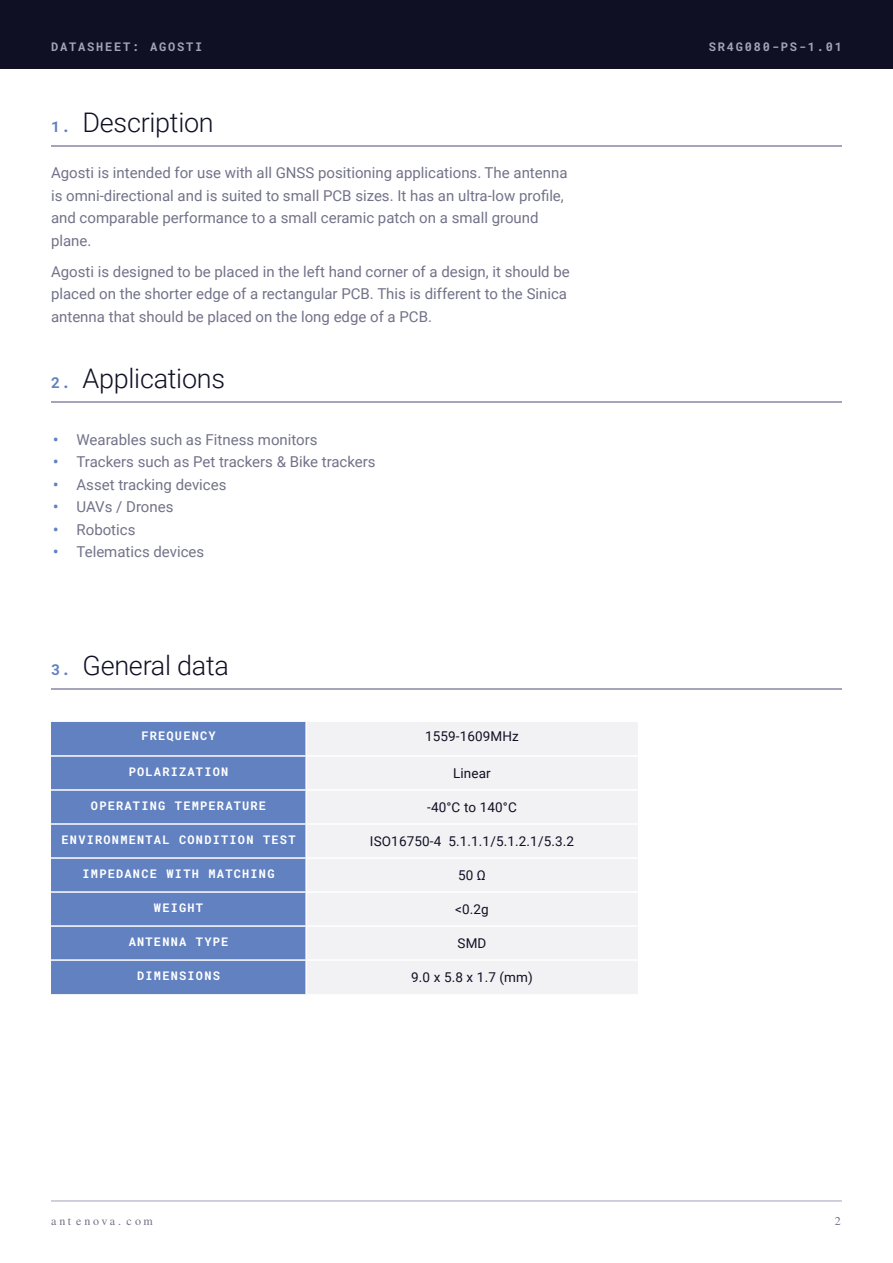
<style>
.page{position:relative;width:893px;height:1263px;background:#fff}
.page>*{position:absolute;margin:0;border:0;box-sizing:border-box;transform-origin:0 0}
.t1{font:300 27px "Roboto";letter-spacing:-.01em;color:#101025}
.t2{font:15px/22.5px "Roboto";color:#727289}
.t3{font:13.5px "Roboto";letter-spacing:.01em;color:#101025}
.t4{font:700 12px "Roboto Mono";letter-spacing:.1em;color:#fff}
.t5{font:700 12px "Roboto Mono";letter-spacing:.15em;color:#a4a4bb}
.t6{font:12px "Roboto Mono";letter-spacing:.2em;color:#747288}
.s1{font-family:"Roboto Mono";font-weight:700;font-size:15px;color:#6281c0}
.s2{font-family:"Roboto Mono";font-weight:700;color:#6281c0}
</style>
<div class="page">
<div style="left:0;top:0;width:893px;height:68px;background:#101025"></div>
<hr style="left:51px;top:1201px;width:791px;height:1px;background:#a4a4bb">
<div style="left:51px;top:722px;width:254px;height:272px;background:#6281c0"></div>
<div style="left:307px;top:722px;width:331px;height:272px;background:#f2f2f4"></div>
<hr style="left:51px;top:755px;width:255px;height:2px;background:#fff">
<hr style="left:51px;top:789px;width:255px;height:2px;background:#fff">
<hr style="left:51px;top:823px;width:255px;height:2px;background:#fff">
<hr style="left:51px;top:857px;width:255px;height:2px;background:#fff">
<hr style="left:51px;top:891px;width:255px;height:2px;background:#fff">
<hr style="left:51px;top:925px;width:255px;height:2px;background:#fff">
<hr style="left:51px;top:959px;width:255px;height:2px;background:#fff">
<hr style="left:306px;top:755px;width:332px;height:2px;background:#fff">
<hr style="left:306px;top:789px;width:332px;height:2px;background:#fff">
<hr style="left:306px;top:823px;width:332px;height:2px;background:#fff">
<hr style="left:306px;top:857px;width:332px;height:2px;background:#fff">
<hr style="left:306px;top:891px;width:332px;height:2px;background:#fff">
<hr style="left:306px;top:925px;width:332px;height:2px;background:#fff">
<hr style="left:306px;top:959px;width:332px;height:2px;background:#fff">
<hr style="left:51px;top:688px;width:791px;height:1px;background:#a4a4bb">
<hr style="left:51px;top:401px;width:791px;height:1px;background:#a4a4bb">
<hr style="left:51px;top:145px;width:791px;height:2px;background:#a4a4bb">
<p class="t5" style="left:51px;top:40px;width:153px">DATASHEET: AGOSTI</p>
<p class="t5" style="left:709px;top:40px;width:135px">SR4G080-PS-1.01</p>
<h1 class="t1" style="left:51px;top:111px;width:164px"><span class="s1">1.</span> Description</h1>
<p class="t2" style="left:51px;top:161px;width:518px">Agosti is intended for use with all GNSS positioning applications. The antenna is omni-directional and is suited to small PCB sizes. It has an ultra-low pro昀椀le, and comparable performance to a small ceramic patch on a small ground plane.</p>
<p class="t2" style="left:51px;top:261px;width:520px">Agosti is designed to be placed in the left hand corner of a design, it should be placed on the shorter edge of a rectangular PCB. This is different to the Sinica antenna that should be placed on the long edge of a PCB.</p>
<h1 class="t1" style="left:51px;top:367px;width:176px"><span class="s1">2.</span> Applications</h1>
<p class="t2" style="left:51px;top:429px;width:268px"><span class="s2">•</span> Wearables such as Fitness monitors</p>
<p class="t2" style="left:51px;top:452px;width:326px"><span class="s2">•</span> Trackers such as Pet trackers &amp; Bike trackers</p>
<p class="t2" style="left:51px;top:474px;width:177px"><span class="s2">•</span> Asset tracking devices</p>
<p class="t2" style="left:51px;top:495px;width:124px"><span class="s2">•</span> UAVs / Drones</p>
<p class="t2" style="left:51px;top:519px;width:86px"><span class="s2">•</span> Robotics</p>
<p class="t2" style="left:51px;top:542px;width:155px"><span class="s2">•</span> Telematics devices</p>
<h1 class="t1" style="left:51px;top:654px;width:180px"><span class="s1">3.</span> General data</h1>
<p class="t4" style="left:141px;top:730px;width:76px">FREQUENCY</p>
<p class="t3" style="left:425px;top:730px;width:95px">1559-1609MHz</p>
<p class="t4" style="left:129px;top:767px;width:101px">POLARIZATION</p>
<p class="t3" style="left:453px;top:767px;width:39px">Linear</p>
<p class="t4" style="left:91px;top:801px;width:177px">OPERATING TEMPERATURE</p>
<p class="t3" style="left:427px;top:801px;width:91px">-40°C to 140°C</p>
<p class="t4" style="left:62px;top:835px;width:236px">ENVIRONMENTAL CONDITION TEST</p>
<p class="t3" style="left:370px;top:832px;width:206px">ISO16750-4 5.1.1.1/5.1.2.1/5.3.2</p>
<p class="t4" style="left:83px;top:869px;width:194px">IMPEDANCE WITH MATCHING</p>
<p class="t3" style="left:458px;top:866px;width:29px">50 Ω</p>
<p class="t4" style="left:154px;top:903px;width:51px">WEIGHT</p>
<p class="t3" style="left:455px;top:900px;width:35px">&lt;0.2g</p>
<p class="t4" style="left:129px;top:937px;width:101px">ANTENNA TYPE</p>
<p class="t3" style="left:458px;top:937px;width:30px">SMD</p>
<p class="t4" style="left:137px;top:971px;width:84px">DIMENSIONS</p>
<p class="t3" style="left:411px;top:968px;width:123px">9.0 x 5.8 x 1.7 (mm)</p>
<p class="t6" style="left:51px;top:1213px;width:103px">ant enova. com</p>
<p class="t6" style="left:835px;top:1213px;width:7px">2</p>
</div>
